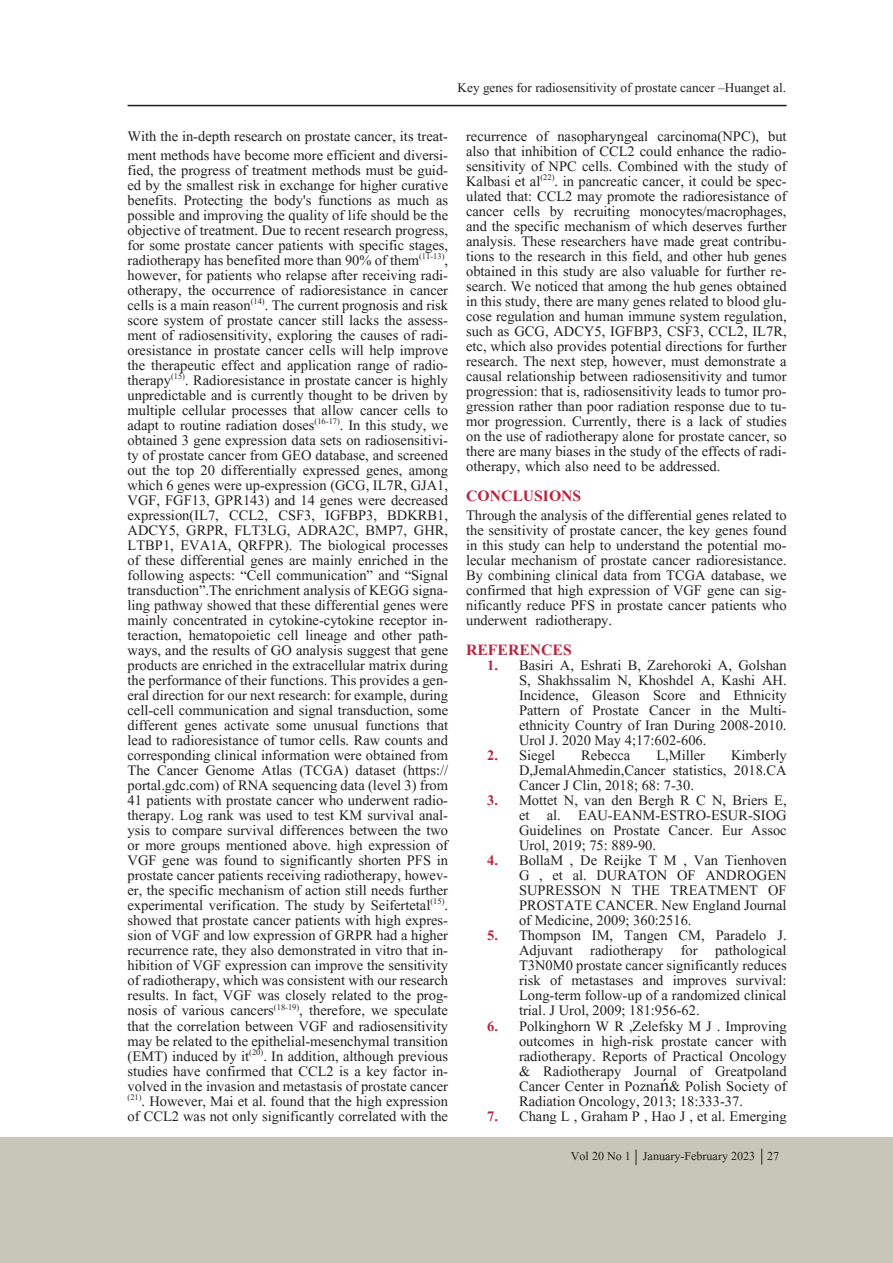
<style>
.page{position:relative;width:893px;height:1263px;background:#fff}
.page>*{position:absolute;margin:0;border:0;box-sizing:border-box;transform-origin:0 0}
.t1{font:700 19.5px "Aparajita";color:#b62841}
.t2{font:18px/15px "Aparajita";color:#231f20;text-align:justify}
.t3{font:16.5px "Aparajita";color:#231f20}
.t4{font:15px "Aparajita";color:#231f20}
.s1{font-weight:700;color:#b62841}
.s2{font-family:"Times New Roman"}
</style>
<div class="page">
<hr style="left:128px;top:105px;width:659px;height:1px;background:#231f20">
<div style="left:0;top:1137px;width:893px;height:126px;background:#c7c7b9"></div>
<svg style="left:636px;top:1150px;width:1px;height:15px"></svg>
<svg style="left:761px;top:1148px;width:1px;height:16px"></svg>
<p class="t3" style="left:458px;top:79px;width:330px">Key genes for radiosensitivity of prostate cancer –Huanget al.</p>
<p class="t2" style="left:128px;top:128px;width:322px;line-height:19.5px">With the in-depth research on prostate cancer, its treat&shy;ment methods have become more efficient and diversi-</p>
<p class="t2" style="left:128px;top:165px;width:322px">fied, the progress of treatment methods must be guid&shy;ed by the smallest risk in exchange for higher curative benefits. Protecting the body's functions as much as possible and improving the quality of life should be the objective of treatment. Due to recent research progress, for some prostate cancer patients with specific stages, radiotherapy has benefited more than 90% of them<sup>(11-13)</sup>, however, for patients who relapse after receiving radi&shy;otherapy, the occurrence of radioresistance in cancer cells is a main reason<sup>(14)</sup>. The current prognosis and risk score system of prostate cancer still lacks the assess&shy;ment of radiosensitivity, exploring the causes of radi&shy;oresistance in prostate cancer cells will help improve the therapeutic effect and application range of radio&shy;therapy<sup>(15)</sup>. Radioresistance in prostate cancer is highly unpredictable and is currently thought to be driven by multiple cellular processes that allow cancer cells to adapt to routine radiation doses<sup>(16-17)</sup>. In this study, we obtained 3 gene expression data sets on radiosensitivi&shy;ty of prostate cancer from GEO database, and screened out the top 20 differentially expressed genes, among which 6 genes were up-expression (GCG, IL7R, GJA1, VGF, FGF13, GPR143) and 14 genes were decreased expression(IL7, CCL2, CSF3, IGFBP3, BDKRB1, ADCY5, GRPR, FLT3LG, ADRA2C, BMP7, GHR, LTBP1, EVA1A, QRFPR). The biological processes of these differential genes are mainly enriched in the following aspects: “Cell communication” and “Signal transduction”.The enrichment analysis of KEGG signa&shy;ling pathway showed that these differential genes were mainly concentrated in cytokine-cytokine receptor in&shy;teraction, hematopoietic cell lineage and other path&shy;ways, and the results of GO analysis suggest that gene products are enriched in the extracellular matrix during the performance of their functions. This provides a gen&shy;eral direction for our next research: for example, during cell-cell communication and signal transduction, some different genes activate some unusual functions that lead to radioresistance of tumor cells. Raw counts and corresponding clinical information were obtained from The Cancer Genome Atlas (TCGA) dataset (https:// portal.gdc.com) of RNA sequencing data (level 3) from 41 patients with prostate cancer who underwent radio&shy;therapy. Log rank was used to test KM survival anal&shy;ysis to compare survival differences between the two or more groups mentioned above. high expression of VGF gene was found to significantly shorten PFS in prostate cancer patients receiving radiotherapy, howev&shy;er, the specific mechanism of action still needs further experimental verification. The study by Seifertetal<sup>(15)</sup>. showed that prostate cancer patients with high expres&shy;sion of VGF and low expression of GRPR had a higher recurrence rate, they also demonstrated in vitro that in&shy;hibition of VGF expression can improve the sensitivity of radiotherapy, which was consistent with our research results. In fact, VGF was closely related to the prog&shy;nosis of various cancers<sup>(18-19)</sup>, therefore, we speculate that the correlation between VGF and radiosensitivity may be related to the epithelial-mesenchymal transition (EMT) induced by it<sup>(20)</sup>. In addition, although previous studies have confirmed that CCL2 is a key factor in&shy;volved in the invasion and metastasis of prostate cancer <sup>(21)</sup>. However, Mai et al. found that the high expression of CCL2 was not only significantly correlated with the</p>
<p class="t2" style="left:466px;top:130px;width:322px">recurrence of nasopharyngeal carcinoma(NPC), but also that inhibition of CCL2 could enhance the radio&shy;sensitivity of NPC cells. Combined with the study of Kalbasi et al<sup>(22)</sup>. in pancreatic cancer, it could be spec&shy;ulated that: CCL2 may promote the radioresistance of cancer cells by recruiting monocytes/macrophages, and the specific mechanism of which deserves further analysis. These researchers have made great contribu&shy;tions to the research in this field, and other hub genes obtained in this study are also valuable for further re&shy;search. We noticed that among the hub genes obtained in this study, there are many genes related to blood glu&shy;cose regulation and human immune system regulation, such as GCG, ADCY5, IGFBP3, CSF3, CCL2, IL7R, etc, which also provides potential directions for further research. The next step, however, must demonstrate a causal relationship between radiosensitivity and tumor progression: that is, radiosensitivity leads to tumor pro&shy;gression rather than poor radiation response due to tu&shy;mor progression. Currently, there is a lack of studies on the use of radiotherapy alone for prostate cancer, so there are many biases in the study of the effects of radi&shy;otherapy, which also need to be addressed.</p>
<p class="t1" style="left:466px;top:487px;width:117px">CONCLUSIONS</p>
<p class="t2" style="left:466px;top:510px;width:322px">Through the analysis of the differential genes related to the sensitivity of prostate cancer, the key genes found in this study can help to understand the potential mo&shy;lecular mechanism of prostate cancer radioresistance.<br>By combining clinical data from TCGA database, we confirmed that high expression of VGF gene can sig&shy;nificantly reduce PFS in prostate cancer patients who underwent radiotherapy.</p>
<p class="t1" style="left:466px;top:641px;width:107px">REFERENCES</p>
<p class="t2" style="left:519px;top:660px;width:269px;text-indent:-32px"><span class="s1">1.</span> Basiri A, Eshrati B, Zarehoroki A, Golshan S, Shakhssalim N, Khoshdel A, Kashi AH.<br>Incidence, Gleason Score and Ethnicity Pattern of Prostate Cancer in the Multi&shy;ethnicity Country of Iran During 2008-2010.<br>Urol J. 2020 May 4;17:602-606.</p>
<p class="t2" style="left:487px;top:750px;width:70px"><span class="s1">2.</span> Siegel</p>
<p class="t2" style="left:581px;top:750px;width:51px">Rebecca</p>
<p class="t2" style="left:656px;top:750px;width:50px">L,Miller</p>
<p class="t2" style="left:519px;top:750px;width:269px;text-indent:212px">Kimberly D,JemalAhmedin,Cancer statistics, 2018.CA Cancer J Clin, 2018; 68: 7-30.</p>
<p class="t2" style="left:519px;top:795px;width:269px;text-indent:-32px"><span class="s1">3.</span> Mottet N, van den Bergh R C N, Briers E, et al. EAU-EANM-ESTRO-ESUR-SIOG Guidelines on Prostate Cancer. Eur Assoc Urol, 2019; 75: 889-90.</p>
<p class="t2" style="left:519px;top:855px;width:269px;text-indent:-32px"><span class="s1">4.</span> BollaM , De Reijke T M , Van Tienhoven G , et al. DURATON OF ANDROGEN SUPRESSON N THE TREATMENT OF PROSTATE CANCER. New England Journal of Medicine, 2009; 360:2516.</p>
<p class="t2" style="left:519px;top:930px;width:269px;text-indent:-32px"><span class="s1">5.</span> Thompson IM, Tangen CM, Paradelo J.<br>Adjuvant radiotherapy for pathological T3N0M0 prostate cancer significantly reduces risk of metastases and improves survival:<br>Long-term follow-up of a randomized clinical trial. J Urol, 2009; 181:956-62.</p>
<p class="t2" style="left:519px;top:1020px;width:269px;text-indent:-32px"><span class="s1">6.</span> Polkinghorn W R ,Zelefsky M J . Improving outcomes in high-risk prostate cancer with radiotherapy. Reports of Practical Oncology &amp; Radiotherapy Journal of Greatpoland Cancer Center in Pozna<span class="s2">ń</span>&amp; Polish Society of Radiation Oncology, 2013; 18:333-37.</p>
<p class="t2" style="left:487px;top:1110px;width:301px"><span class="s1">7.</span> Chang L , Graham P , Hao J , et al. Emerging</p>
<p class="t4" style="left:571px;top:1148px;width:210px">Vol 20 No 1 January-February 2023 27</p>
</div>
